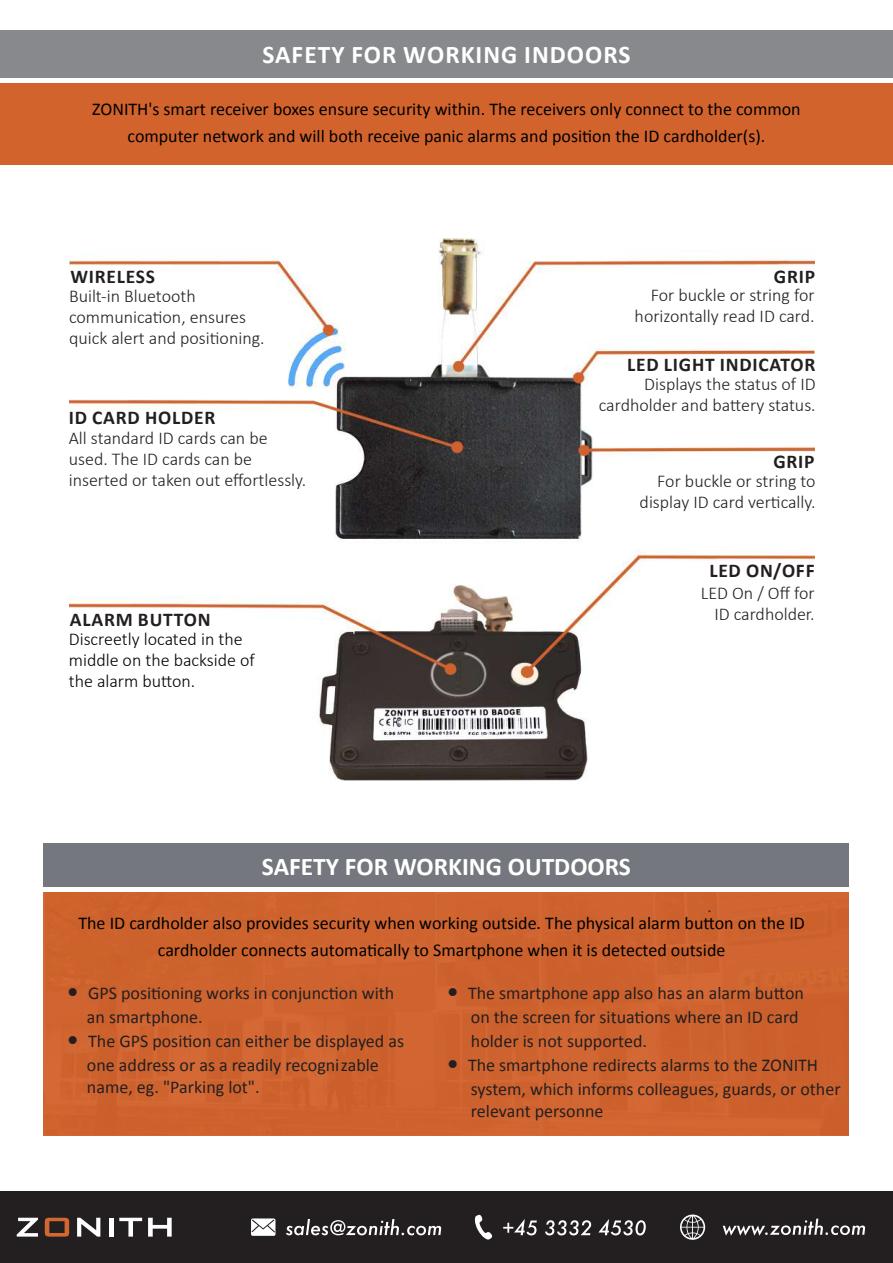
<style>
.page{position:relative;width:893px;height:1263px;background:#fff}
.page>*{position:absolute;margin:0;border:0;box-sizing:border-box;transform-origin:0 0}
.t1{font:700 25.5px "Calibri";color:#fff}
.t2{font:700 25.5px "Calibri";letter-spacing:.04em;color:#fff}
.t3{font:25.5px "Calibri";color:#231f20}
.t4{font:700 19.5px "Calibri";letter-spacing:.04em;color:#231f20}
.t5{font:18px/24px "Calibri";color:#231f20}
.t6{font:18px/27px "Calibri";color:#000;text-align:center}
.t7{font:300 18px/21px "Calibri";color:#231f20;text-align:right}
.t8{font:300 18px/21px "Calibri";color:#000}
.t9{font:15px "Adobe Hebrew";color:#231f20}
</style>
<div class="page">
<div style="left:43px;top:892px;width:806px;height:243px;background:#d3632d"></div>
<div style="left:0;top:83px;width:893px;height:82px;background:#d3632d"></div>
<div style="left:0;top:30px;width:893px;height:48px;background:#87898c"></div>
<div style="left:43px;top:843px;width:806px;height:44px;background:#74777d"></div>
<img style="left:70px;top:238px;width:745px;height:543px">
<div style="left:0;top:1191px;width:893px;height:72px;background:#231f20"></div>
<svg style="left:17px;top:1218px;width:21px;height:18px"></svg>
<svg style="left:45px;top:1218px;width:24px;height:18px"></svg>
<svg style="left:77px;top:1218px;width:23px;height:18px"></svg>
<hr style="left:109px;top:1218px;width:4px;height:18px;background:#fff">
<svg style="left:119px;top:1218px;width:23px;height:18px"></svg>
<svg style="left:148px;top:1218px;width:24px;height:18px"></svg>
<svg style="left:680px;top:1214px;width:25px;height:26px"></svg>
<svg style="left:474px;top:1214px;width:19px;height:26px"></svg>
<svg style="left:251px;top:1218px;width:24px;height:18px"></svg>
<svg style="left:503px;top:1219px;width:34px;height:16px"></svg>
<svg style="left:545px;top:1220px;width:46px;height:15px"></svg>
<svg style="left:598px;top:1219px;width:48px;height:16px"></svg>
<svg style="left:286px;top:1219px;width:155px;height:16px"></svg>
<svg style="left:723px;top:1219px;width:142px;height:17px"></svg>
<h1 class="t2" style="left:262px;top:36px;width:370px">SAFETY FOR WORKING INDOORS</h1>
<p class="t6" style="left:92px;top:95px;width:710px">ZONITH s' smart receiver boxes ensure security within. The receivers only connect to the common computer network and will both receive panic alarms and position the ID cardholder .(s(</p>
<p class="t4" style="left:70px;top:263px;width:86px">WIRELESS</p>
<p class="t7" style="left:69px;top:286px;width:197px;text-align:left">Built i n- Bluetooth communication, ensures quick alert and positioning.</p>
<p class="t4" style="left:69px;top:403px;width:148px">ID CARD HOLDER</p>
<p class="t7" style="left:69px;top:428px;width:239px;text-align:left">All standard ID cards can be used. The ID cards can be inserted or taken out effortlessly.</p>
<p class="t4" style="left:70px;top:605px;width:142px">ALARM BUTTON</p>
<p class="t8" style="left:69px;top:628px;width:188px">Discreetly located in the middle on the backside of the alarm button.</p>
<p class="t4" style="left:774px;top:263px;width:43px">GRIP</p>
<p class="t7" style="left:635px;top:285px;width:181px">For buckle or string for horizontally read ID card.</p>
<p class="t4" style="left:627px;top:351px;width:190px">LED LIGHT INDICATOR</p>
<p class="t7" style="left:644px;top:373px;width:173px">Displays the status of ID</p>
<p class="t7" style="left:599px;top:394px;width:218px">cardholder and battery status.</p>
<p class="t4" style="left:773px;top:448px;width:43px">GRIP</p>
<p class="t7" style="left:640px;top:471px;width:178px">For buckle or string to display ID card vertically.</p>
<p class="t4" style="left:709px;top:557px;width:107px">LED ON/OFF</p>
<p class="t7" style="left:701px;top:582px;width:115px">LED On / Off for<br>ID cardholder.</p>
<h1 class="t1" style="left:262px;top:848px;width:371px">SAFETY FOR WORKING OUTDOORS</h1>
<p class="t9" style="left:708px;top:898px;width:5px">.</p>
<p class="t6" style="left:78px;top:909px;width:728px">The ID cardholder also provides security when working outside. The physical alarm button on the ID cardholder connects automatically to Smartphone when isit detected outside</p>
<h1 class="t3" style="left:67px;top:974px;width:14px">•</h1>
<h1 class="t3" style="left:67px;top:1022px;width:14px">•</h1>
<p class="t5" style="left:88px;top:980px;width:308px">GPS positioning works in conjunction with</p>
<p class="t5" style="left:87px;top:1004px;width:319px">an smartphone.<br>The GPS position can either be displayed as</p>
<p class="t5" style="left:87px;top:1053px;width:293px;line-height:22.5px">one address or as a readily recognizable name, eg ". Parking lot ."</p>
<h1 class="t3" style="left:446px;top:974px;width:14px">•</h1>
<h1 class="t3" style="left:446px;top:1046px;width:14px">•</h1>
<p class="t5" style="left:468px;top:980px;width:337px">The smartphone app also has an alarm button</p>
<p class="t5" style="left:468px;top:1004px;width:352px">on the screen for situations where an ID card holder is not supported.<br>The smartphone redirects alarms to the ZONITH</p>
<p class="t5" style="left:471px;top:1077px;width:371px;line-height:22.5px">system, which informs colleagues, guards, or other relevant personne</p>
</div>
